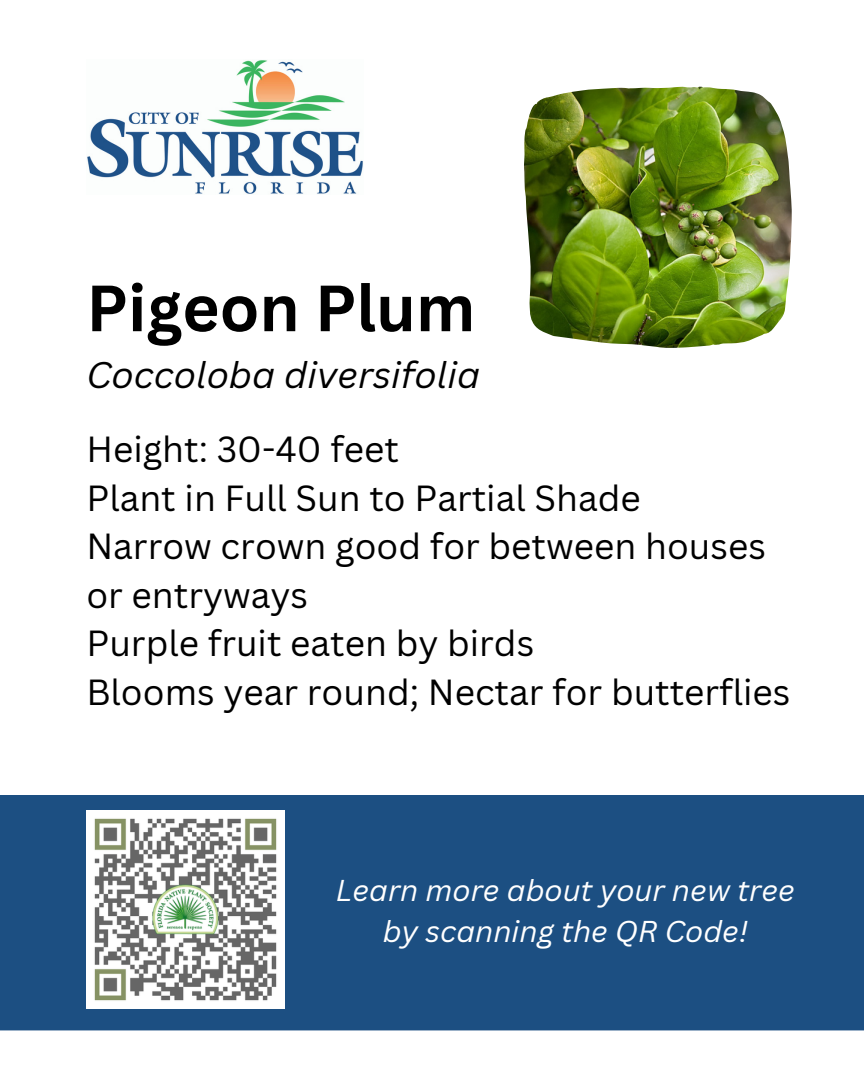
<style>
.page{position:relative;width:864px;height:1080px;background:#fff}
.page>*{position:absolute;margin:0;border:0;box-sizing:border-box;transform-origin:0 0}
.t1{font:700 63.9px "Canva Sans";color:#000}
.t2{font:italic 36px "Canva Sans";color:#000}
.t3{font:35.4px/48.6px "Canva Sans";color:#000}
.t4{font:italic 29.4px/40.5px "Canva Sans";color:#fff;text-align:center}
</style>
<div class="page">
<img style="left:87px;top:60px;width:276px;height:134px">
<img style="left:524px;top:86px;width:268px;height:262px">
<div style="left:0;top:795px;width:864px;height:235px;background:#1c4f82"></div>
<img style="left:86px;top:811px;width:198px;height:198px">
<h1 class="t1" style="left:86px;top:263px;width:390px">Pigeon Plum</h1>
<h2 class="t2" style="left:86px;top:350px;width:395px">Coccoloba diversifolia</h2>
<p class="t3" style="left:86px;top:424px;width:706px">Height: 30-40 feet<br>Plant in Full Sun to Partial Shade<br>Narrow crown good for between houses or entryways<br>Purple fruit eaten by birds<br>Blooms year round; Nectar for butterflies</p>
<p class="t4" style="left:336px;top:870px;width:461px">Learn more about your new tree by scanning the QR Code!</p>
</div>
